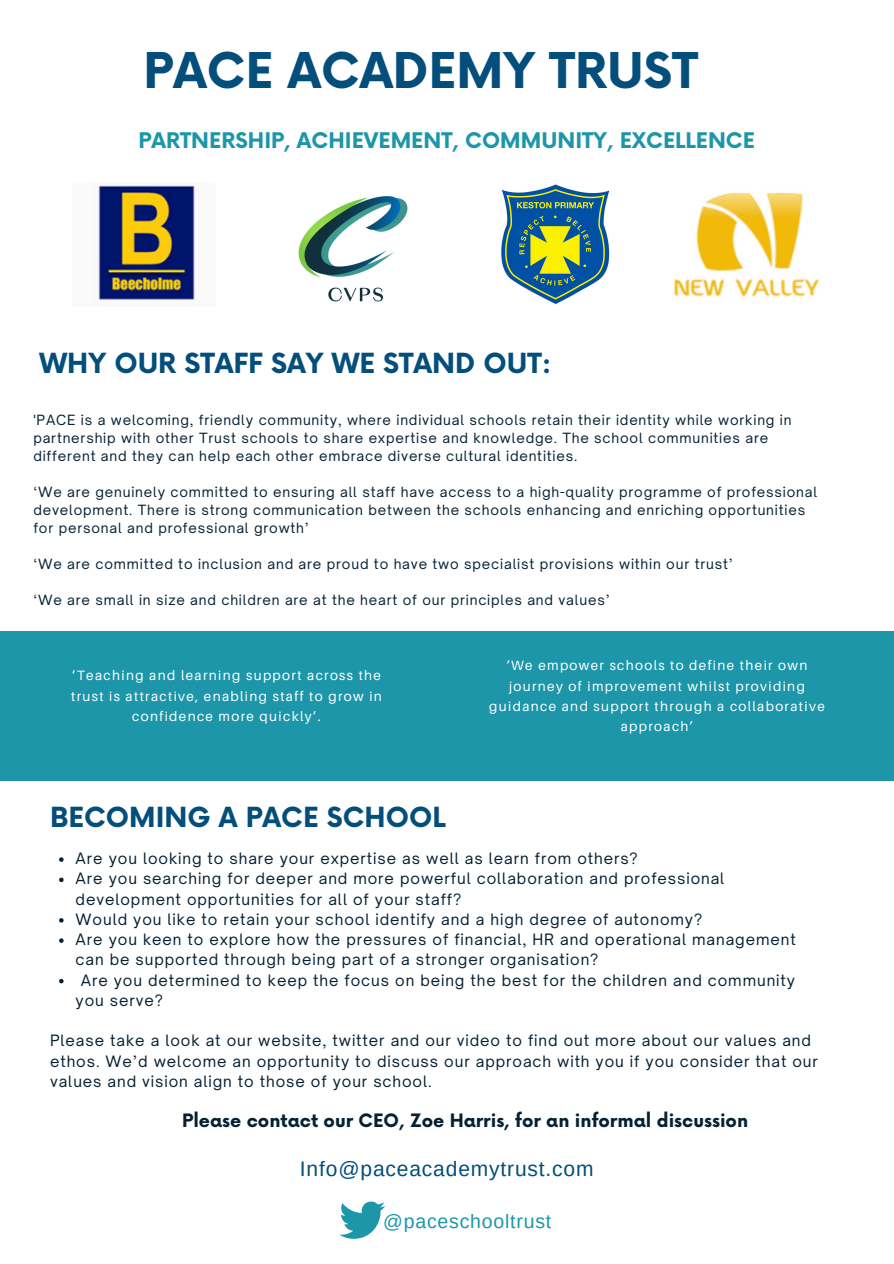
<style>
.page{position:relative;width:894px;height:1264px;background:#fff}
.page>*{position:absolute;margin:0;border:0;box-sizing:border-box;transform-origin:0 0}
.t1{font:700 48px "Now";color:#034e7b}
.t2{font:700 27px "Now";color:#034e7b}
.t3{font:700 21px "Now";color:#1d96aa}
.t4{font:21px "Arimo";letter-spacing:.04em;color:#034e7b}
.t5{font:19.5px "Arimo";letter-spacing:.04em;color:#1d96aa}
.t6{font:700 18px "Now";color:#062133}
.t7{font:15px/20.2px "Open Sauce One";letter-spacing:.06em;color:#062133}
.t8{font:13.5px/18px "Open Sauce One";letter-spacing:.06em;color:#062133}
.t9{font:13.5px/20.2px "Aileron";letter-spacing:.1em;color:#fff;text-align:center}
</style>
<div class="page">
<div style="left:0;top:631px;width:893px;height:150px;background:#1d96aa"></div>
<img style="left:97px;top:183px;width:100px;height:122px">
<img style="left:298px;top:196px;width:110px;height:106px">
<img style="left:501px;top:184px;width:108px;height:120px">
<img style="left:674px;top:192px;width:146px;height:105px">
<svg style="left:339px;top:1201px;width:46px;height:37px"></svg>
<svg style="left:59px;top:857px;width:5px;height:4px"></svg>
<svg style="left:59px;top:877px;width:5px;height:5px"></svg>
<svg style="left:59px;top:918px;width:5px;height:4px"></svg>
<svg style="left:59px;top:938px;width:5px;height:4px"></svg>
<svg style="left:59px;top:978px;width:5px;height:5px"></svg>
<p class="t1" style="left:144px;top:45px;width:555px">PACE ACADEMY TRUST</p>
<h4 class="t3" style="left:138px;top:129px;width:618px">PARTNERSHIP, ACHIEVEMENT, COMMUNITY, EXCELLENCE</h4>
<p class="t2" style="left:39px;top:349px;width:513px">WHY OUR STAFF SAY WE STAND OUT:</p>
<h2 class="t8" style="left:33px;top:410px;width:759px">'PACE is a welcoming, friendly community, where individual schools retain their identity while working in partnership with other Trust schools to share expertise and knowledge. The school communities are different and they can help each other embrace diverse cultural identities.</h2>
<p class="t8" style="left:33px;top:482px;width:785px">‘We are genuinely committed to ensuring all staff have access to a high-quality programme of professional development. There is strong communication between the schools enhancing and enriching opportunities for personal and professional growth’</p>
<p class="t8" style="left:33px;top:554px;width:700px">‘We are committed to inclusion and are proud to have two specialist provisions within our trust’</p>
<p class="t8" style="left:33px;top:590px;width:577px">‘We are small in size and children are at the heart of our principles and values’</p>
<h1 class="t9" style="left:71px;top:665px;width:312px">‘Teaching and learning support across the trust is attractive, enabling staff to grow in confidence more quickly’.</h1>
<h3 class="t9" style="left:489px;top:655px;width:337px">‘We empower schools to define their own journey of improvement whilst providing guidance and support through a collaborative approach’</h3>
<h5 class="t2" style="left:50px;top:803px;width:397px">BECOMING A PACE SCHOOL</h5>
<p class="t7" style="left:76px;top:848px;width:563px">Are you looking to share your expertise as well as learn from others?</p>
<p class="t7" style="left:76px;top:868px;width:650px">Are you searching for deeper and more powerful collaboration and professional development opportunities for all of your staff?</p>
<p class="t7" style="left:76px;top:909px;width:628px">Would you like to retain your school identify and a high degree of autonomy?</p>
<p class="t7" style="left:76px;top:929px;width:721px">Are you keen to explore how the pressures of financial, HR and operational management can be supported through being part of a stronger organisation?</p>
<p class="t7" style="left:76px;top:969px;width:720px;text-indent:5px">Are you determined to keep the focus on being the best for the children and community you serve?</p>
<p class="t7" style="left:50px;top:1030px;width:769px">Please take a look at our website, twitter and our video to find out more about our values and ethos. We’d welcome an opportunity to discuss our approach with you if you consider that our values and vision align to those of your school.</p>
<p class="t6" style="left:182px;top:1110px;width:567px">Please contact our CEO, Zoe Harris, for an informal discussion</p>
<h2 class="t4" style="left:300px;top:1156px;width:295px">Info@paceacademytrust.com</h2>
<p class="t5" style="left:383px;top:1209px;width:170px">@paceschooltrust</p>
</div>
